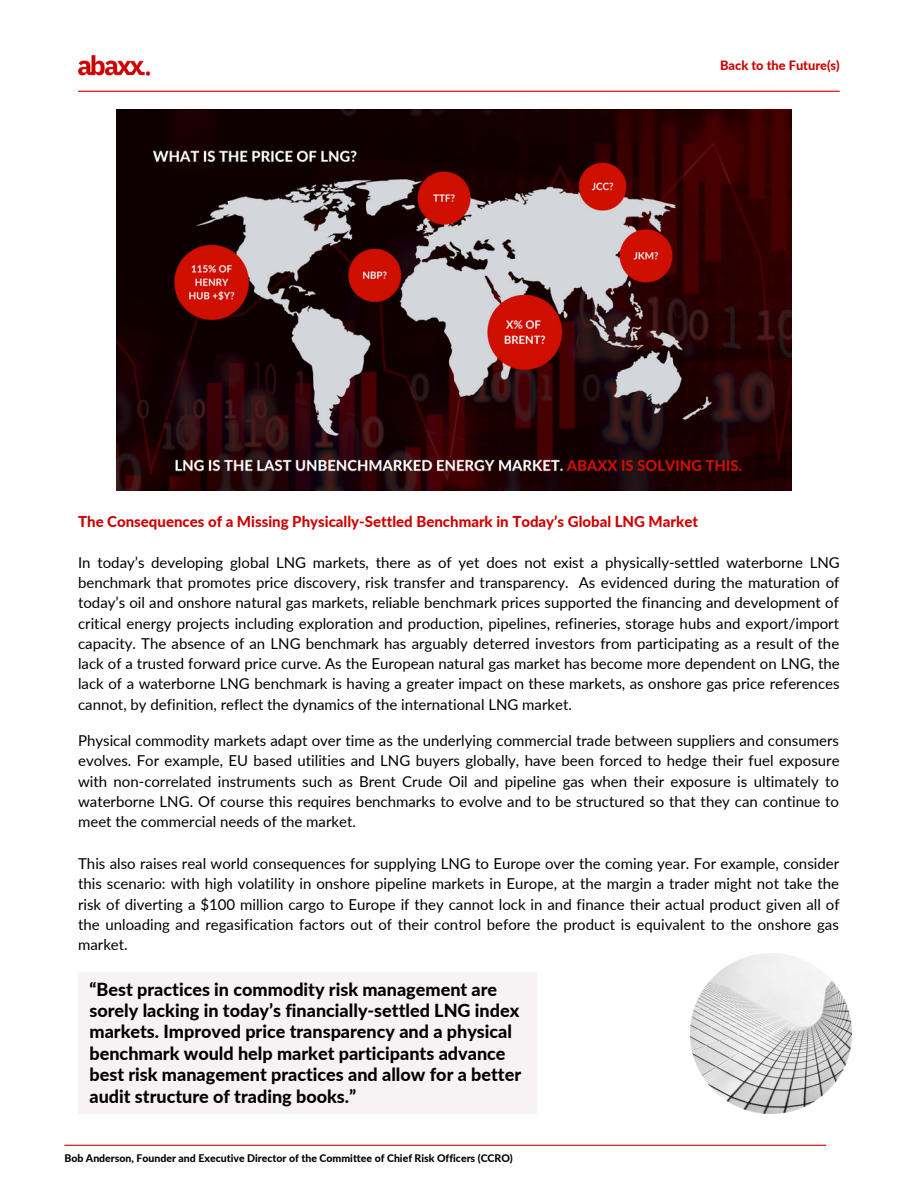
<style>
.page{position:relative;width:918px;height:1188px;background:#fff}
.page>*{position:absolute;margin:0;border:0;box-sizing:border-box;transform-origin:0 0}
.t1{font:800 18px/21.3px "Lato";color:#000}
.t2{font:15px/20.2px "Lato";color:#000;text-align:justify}
.t3{font:800 15px "Lato";color:#cf0000}
.t4{font:800 12.75px "Lato";color:#cf0000}
.t5{font:800 10.5px "Lato";color:#000}
</style>
<div class="page">
<hr style="left:78px;top:91px;width:762px;height:1px;background:#cf0000">
<img style="left:78px;top:55px;width:73px;height:21px">
<img style="left:117px;top:110px;width:675px;height:380px">
<hr style="left:64px;top:1145px;width:762px;height:1px;background:#cf0000">
<img style="left:691px;top:953px;width:161px;height:161px">
<div style="left:78px;top:972px;width:459px;height:142px;background:#f7f3f4"></div>
<p class="t4" style="left:720px;top:57px;width:121px">Back to the Future(s)</p>
<p class="t3" style="left:78px;top:513px;width:621px">The Consequences of a Missing Physically-Settled Benchmark in Today’s Global LNG Market</p>
<p class="t2" style="left:78px;top:552px;width:763px">In today’s developing global LNG markets, there as of yet does not exist a physically-settled waterborne LNG benchmark that promotes price discovery, risk transfer and transparency. As evidenced during the maturation of today’s oil and onshore natural gas markets, reliable benchmark prices supported the financing and development of critical energy projects including exploration and production, pipelines, refineries, storage hubs and export/import capacity. The absence of an LNG benchmark has arguably deterred investors from participating as a result of the lack of a trusted forward price curve. As the European natural gas market has become more dependent on LNG, the lack of a waterborne LNG benchmark is having a greater impact on these markets, as onshore gas price references cannot, by definition, reflect the dynamics of the international LNG market.</p>
<p class="t2" style="left:78px;top:730px;width:763px">Physical commodity markets adapt over time as the underlying commercial trade between suppliers and consumers evolves. For example, EU based utilities and LNG buyers globally, have been forced to hedge their fuel exposure with non-correlated instruments such as Brent Crude Oil and pipeline gas when their exposure is ultimately to waterborne LNG. Of course this requires benchmarks to evolve and to be structured so that they can continue to meet the commercial needs of the market.</p>
<p class="t2" style="left:78px;top:853px;width:763px">This also raises real world consequences for supplying LNG to Europe over the coming year. For example, consider this scenario: with high volatility in onshore pipeline markets in Europe, at the margin a trader might not take the risk of diverting a $100 million cargo to Europe if they cannot lock in and finance their actual product given all of the unloading and regasification factors out of their control before the product is equivalent to the onshore gas market.</p>
<p class="t1" style="left:90px;top:978px;width:433px">“Best practices in commodity risk management are sorely lacking in today’s financially-settled LNG index markets. Improved price transparency and a physical benchmark would help market participants advance best risk management practices and allow for a better audit structure of trading books.”</p>
<p class="t5" style="left:64px;top:1152px;width:450px">Bob Anderson, Founder and Executive Director of the Committee of Chief Risk Officers (CCRO)</p>
</div>
